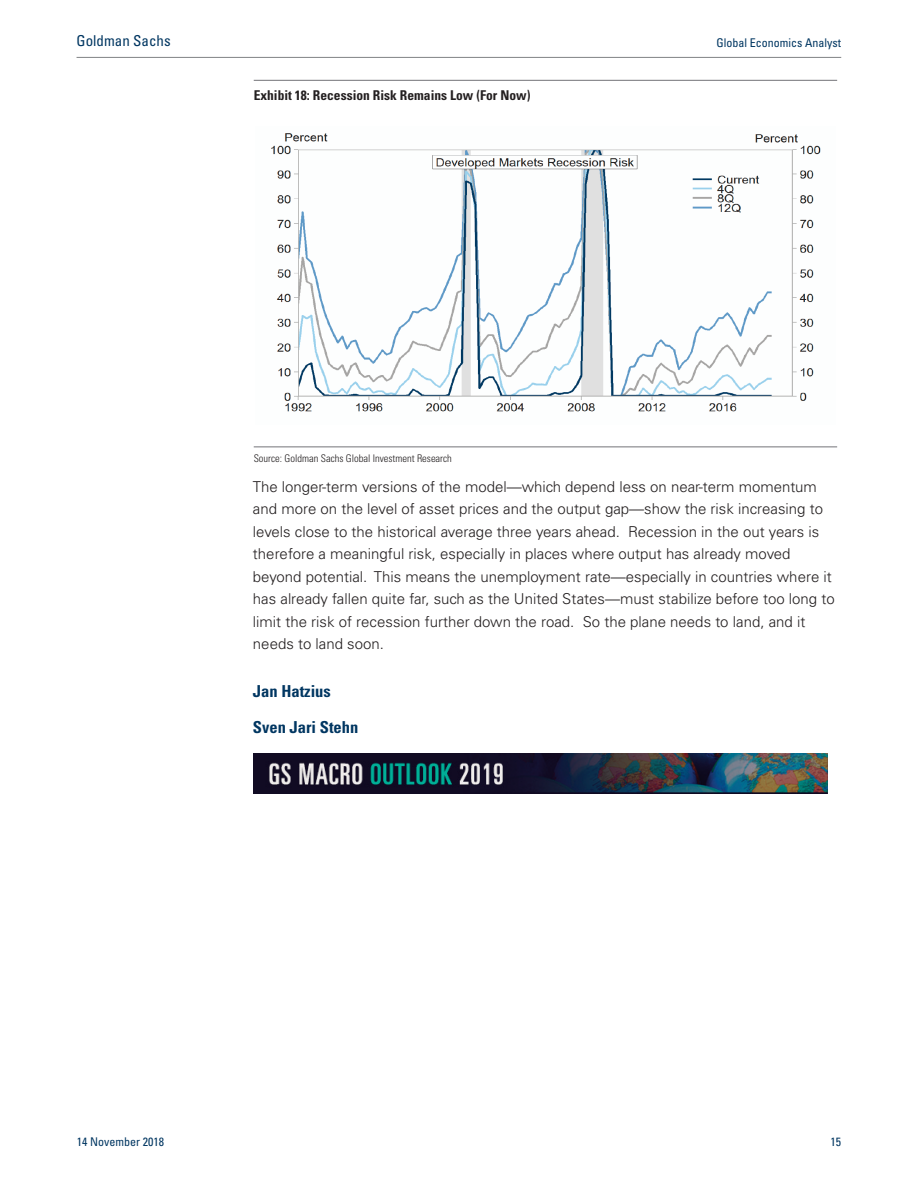
<style>
.page{position:relative;width:918px;height:1188px;background:#fff}
.page>*{position:absolute;margin:0;border:0;box-sizing:border-box;transform-origin:0 0}
.t1{font:700 condensed 16.5px/35.2px "Univers LT Std";color:#003661}
.t2{font:300 15px/22.5px "Univers LT Std";color:#231f20}
.t3{font:condensed 15px "Univers LT Std";color:#003661}
.t4{font:700 condensed 13.5px "Univers LT Std";color:#231f20}
.t5{font:condensed 12px "Univers LT Std";color:#003661}
.t6{font:300 condensed 10.5px "Univers LT Std";color:#231f20}
</style>
<div class="page">
<hr style="left:254px;top:80px;width:583px;height:1px;background:#737378">
<img style="left:271px;top:133px;width:550px;height:279px">
<hr style="left:254px;top:447px;width:583px;height:1px;background:#737378">
<img style="left:254px;top:753px;width:574px;height:40px">
<hr style="left:77px;top:57px;width:764px;height:1px;background:#808285">
<p class="t3" style="left:77px;top:35px;width:96px">Goldman Sachs</p>
<p class="t5" style="left:717px;top:39px;width:126px">Global Economics Analyst</p>
<p class="t4" style="left:254px;top:90px;width:278px">Exhibit 18: Recession Risk Remains Low (For Now)</p>
<p class="t6" style="left:254px;top:455px;width:200px">Source: Goldman Sachs Global Investment Research</p>
<p class="t2" style="left:253px;top:477px;width:583px">The longer-term versions of the model—which depend less on near-term momentum and more on the level of asset prices and the output gap—show the risk increasing to levels close to the historical average three years ahead. Recession in the out years is therefore a meaningful risk, especially in places where output has already moved beyond potential. This means the unemployment rate—especially in countries where it has already fallen quite far, such as the United States—must stabilize before too long to limit the risk of recession further down the road. So the plane needs to land, and it needs to land soon.</p>
<p class="t1" style="left:253px;top:675px;width:107px">Jan Hatzius<br>Sven Jari Stehn</p>
<p class="t5" style="left:77px;top:1137px;width:89px">14 November 2018</p>
<p class="t5" style="left:831px;top:1137px;width:12px">15</p>
</div>
